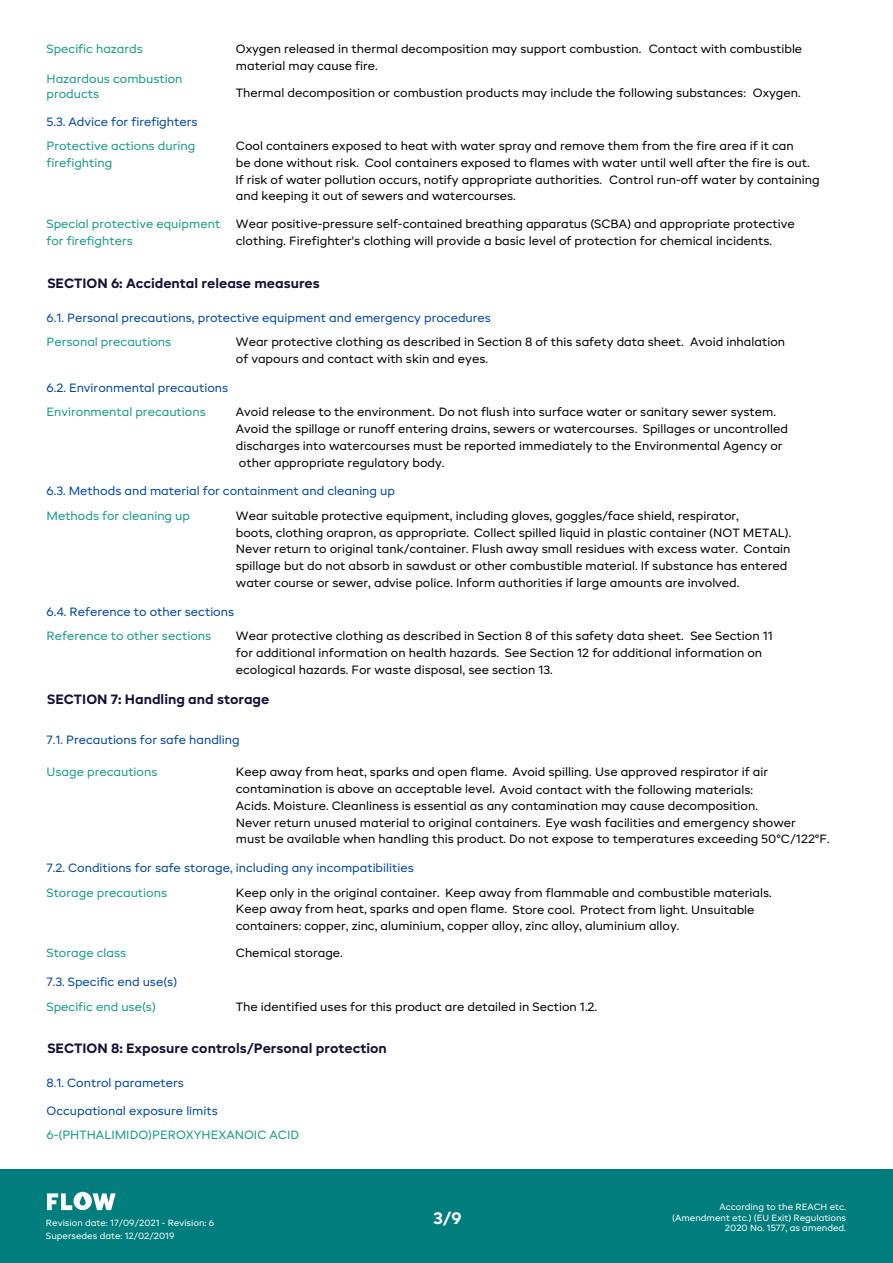
<style>
.page{position:relative;width:893px;height:1263px;background:#fff}
.page>*{position:absolute;margin:0;border:0;box-sizing:border-box;transform-origin:0 0}
.t1{font:700 16.65px "BR Candor";color:#fff}
.t2{font:700 13.5px "BR Candor";color:#131235}
.t3{font:12px/16.8px "BR Candor";color:#000}
.t4{font:12px "BR Candor";color:#00489b}
.t5{font:12px/16.8px "BR Candor";color:#199989}
.t6{font:9px/10.8px "BR Candor";color:#fff;text-align:right}
</style>
<div class="page">
<div style="left:0;top:1170px;width:893px;height:93px;background:#007d7d"></div>
<svg style="left:47px;top:1192px;width:69px;height:18px"></svg>
<p class="t5" style="left:47px;top:40px;width:98px">Specific hazards</p>
<p class="t5" style="left:47px;top:72px;width:138px;line-height:14.4px">Hazardous combustion products</p>
<p class="t4" style="left:47px;top:114px;width:153px">5.3. Advice for firefighters</p>
<p class="t5" style="left:47px;top:137px;width:150px">Protective actions during firefighting</p>
<p class="t3" style="left:236px;top:40px;width:568px">Oxygen released in thermal decomposition may support combustion. Contact with combustible material may cause fire.</p>
<p class="t3" style="left:236px;top:84px;width:566px">Thermal decomposition or combustion products may include the following substances: Oxygen.</p>
<p class="t3" style="left:235px;top:137px;width:586px">Cool containers exposed to heat with water spray and remove them from the fire area if it can<br>be done without risk. Cool containers exposed to flames with water until well after the fire is out.<br>If risk of water pollution occurs, notify appropriate authorities. Control run-off water by containing and keeping it out of sewers and watercourses.</p>
<p class="t3" style="left:236px;top:215px;width:560px">Wear positive-pressure self-contained breathing apparatus (SCBA) and appropriate protective clothing. Firefighter's clothing will provide a basic level of protection for chemical incidents.</p>
<p class="t5" style="left:47px;top:215px;width:175px">Special protective equipment for firefighters</p>
<p class="t2" style="left:47px;top:275px;width:274px">SECTION 6: Accidental release measures</p>
<p class="t4" style="left:47px;top:310px;width:446px">6.1. Personal precautions, protective equipment and emergency procedures</p>
<p class="t5" style="left:47px;top:334px;width:126px">Personal precautions</p>
<p class="t4" style="left:47px;top:380px;width:183px">6.2. Environmental precautions</p>
<p class="t5" style="left:47px;top:404px;width:161px">Environmental precautions</p>
<p class="t3" style="left:236px;top:334px;width:551px">Wear protective clothing as described in Section 8 of this safety data sheet. Avoid inhalation of vapours and contact with skin and eyes.</p>
<p class="t3" style="left:236px;top:404px;width:554px">Avoid release to the environment. Do not flush into surface water or sanitary sewer system.<br>Avoid the spillage or runoff entering drains, sewers or watercourses. Spillages or uncontrolled discharges into watercourses must be reported immediately to the Environmental Agency or other appropriate regulatory body.</p>
<p class="t4" style="left:46px;top:484px;width:350px">6.3. Methods and material for containment and cleaning up</p>
<p class="t5" style="left:46px;top:507px;width:145px">Methods for cleaning up</p>
<p class="t3" style="left:236px;top:507px;width:557px">Wear suitable protective equipment, including gloves, goggles/face shield, respirator,<br>boots, clothing orapron, as appropriate. Collect spilled liquid in plastic container (NOT METAL).<br>Never return to original tank/container. Flush away small residues with excess water. Contain spillage but do not absorb in sawdust or other combustible material. If substance has entered water course or sewer, advise police. Inform authorities if large amounts are involved.</p>
<p class="t4" style="left:46px;top:604px;width:189px">6.4. Reference to other sections</p>
<p class="t5" style="left:46px;top:627px;width:166px">Reference to other sections</p>
<p class="t3" style="left:236px;top:627px;width:538px">Wear protective clothing as described in Section 8 of this safety data sheet. See Section 11 for additional information on health hazards. See Section 12 for additional information on ecological hazards. For waste disposal, see section 13.</p>
<p class="t2" style="left:47px;top:691px;width:224px">SECTION 7: Handling and storage</p>
<p class="t4" style="left:47px;top:732px;width:195px">7.1. Precautions for safe handling</p>
<p class="t5" style="left:47px;top:764px;width:112px">Usage precautions</p>
<p class="t3" style="left:236px;top:764px;width:595px">Keep away from heat, sparks and open flame. Avoid spilling. Use approved respirator if air contamination is above an acceptable level. Avoid contact with the following materials:<br>Acids. Moisture. Cleanliness is essential as any contamination may cause decomposition.<br>Never return unused material to original containers. Eye wash facilities and emergency shower<br>must be available when handling this product. Do not expose to temperatures exceeding 50°C/122°F.</p>
<p class="t4" style="left:47px;top:861px;width:369px">7.2. Conditions for safe storage, including any incompatibilities</p>
<p class="t5" style="left:47px;top:884px;width:122px">Storage precautions</p>
<p class="t3" style="left:236px;top:884px;width:537px">Keep only in the original container. Keep away from flammable and combustible materials.<br>Keep away from heat, sparks and open flame. Store cool. Protect from light. Unsuitable containers: copper, zinc, aluminium, copper alloy, zinc alloy, aluminium alloy.</p>
<p class="t3" style="left:236px;top:945px;width:109px">Chemical storage.</p>
<p class="t5" style="left:47px;top:945px;width:81px">Storage class</p>
<p class="t4" style="left:47px;top:975px;width:132px">7.3. Specific end use(s)</p>
<p class="t5" style="left:47px;top:998px;width:111px">Specific end use(s)</p>
<p class="t3" style="left:236px;top:998px;width:363px">The identified uses for this product are detailed in Section 1.2.</p>
<p class="t2" style="left:47px;top:1040px;width:341px">SECTION 8: Exposure controls/Personal protection</p>
<p class="t4" style="left:47px;top:1076px;width:139px">8.1. Control parameters</p>
<p class="t4" style="left:47px;top:1103px;width:173px">Occupational exposure limits</p>
<p class="t5" style="left:47px;top:1126px;width:254px">6-(PHTHALIMIDO)PEROXYHEXANOIC ACID</p>
<p class="t6" style="left:46px;top:1218px;width:170px">Revision date: 17/09/2021 - Revision: 6</p>
<p class="t6" style="left:46px;top:1231px;width:130px">Supersedes date: 12/02/2019</p>
<h1 class="t1" style="left:433px;top:1208px;width:30px">3/9</h1>
<p class="t6" style="left:672px;top:1201px;width:175px">According to the REACH etc. (Amendment etc.) (EU Exit) Regulations<br>2020 No. 1577, as amended.</p>
</div>
